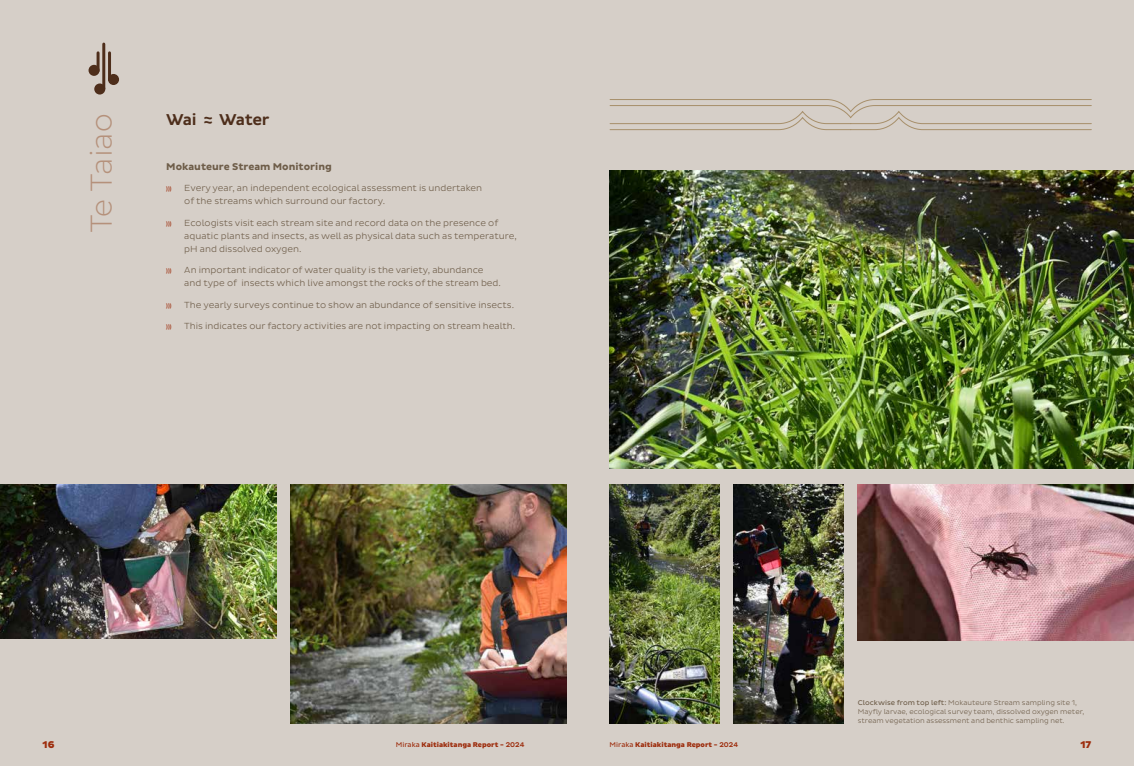
<style>
.page{position:relative;width:1134px;height:766px;background:#fff}
.page>*{position:absolute;margin:0;border:0;box-sizing:border-box;transform-origin:0 0}
.t1{font:300 30px "Montserrat";color:#b5917b}
.t2{font:500 16px "Pluto Sans";letter-spacing:-.025em;color:#4e2e1b}
.t3{font:700 10px "Pluto Sans";color:#6e5d49}
.t4{font:800 10px "Pluto Sans";color:#9d2d0d}
.t5{font:300 9px/13px "Pluto Sans";color:#6e5d49}
.t6{font:300 7px/9px "Pluto Sans";color:#6e5d49}
.t7{font:800 7px "Pluto Sans";color:#9d2d0d}
.t8{font:500 6px "Pluto Sans Cond";color:#9d2d0d}
.s1{font-weight:400}
.s2{font-weight:500}
</style>
<div class="page">
<div style="left:0;top:0;width:1134px;height:765px;background:#d6cfc8"></div>
<img style="left:858px;top:484px;width:276px;height:156px">
<img style="left:0;top:484px;width:276px;height:154px">
<img style="left:291px;top:484px;width:276px;height:239px">
<img style="left:609px;top:484px;width:110px;height:239px">
<img style="left:734px;top:484px;width:109px;height:239px">
<img style="left:609px;top:170px;width:525px;height:298px">
<svg style="left:609px;top:99px;width:483px;height:31px"></svg>
<hr style="left:108px;top:53px;width:3px;height:27px;background:#4e2e1b">
<div style="left:108px;top:74px;width:11px;height:11px;background:#4e2e1b;border-radius:50%"></div>
<hr style="left:102px;top:44px;width:3px;height:45px;background:#4e2e1b">
<div style="left:94px;top:83px;width:11px;height:11px;background:#4e2e1b;border-radius:50%"></div>
<hr style="left:97px;top:53px;width:3px;height:18px;background:#4e2e1b">
<div style="left:89px;top:65px;width:11px;height:11px;background:#4e2e1b;border-radius:50%"></div>
<h1 class="t1" style="left:81px;top:232px;width:120px;rotate:-90deg">Te Taiao</h1>
<h2 class="t2" style="left:166px;top:111px;width:105px">Wai ≈ Water</h2>
<p class="t3" style="left:166px;top:160px;width:167px">Mokauteure Stream Monitoring</p>
<p class="t8" style="left:166px;top:186px;width:7px">)))</p>
<p class="t5" style="left:184px;top:182px;width:299px">Every year, an independent ecological assessment is undertaken of the streams which surround our factory.</p>
<p class="t8" style="left:166px;top:220px;width:7px">)))</p>
<p class="t5" style="left:184px;top:216px;width:334px">Ecologists visit each stream site and record data on the presence of aquatic plants and insects, as well as physical data such as temperature, pH and dissolved oxygen.</p>
<p class="t8" style="left:166px;top:268px;width:7px">)))</p>
<p class="t5" style="left:184px;top:264px;width:318px">An important indicator of water quality is the variety, abundance and type of insects which live amongst the rocks of the stream bed.</p>
<p class="t8" style="left:166px;top:302px;width:7px">)))</p>
<p class="t5" style="left:184px;top:298px;width:331px">The yearly surveys continue to show an abundance of sensitive insects.</p>
<p class="t8" style="left:166px;top:324px;width:7px">)))</p>
<p class="t5" style="left:184px;top:320px;width:332px">This indicates our factory activities are not impacting on stream health.</p>
<p class="t6" style="left:858px;top:698px;width:228px"><span class="s1">Clockwise from top left:</span> Mokauteure Stream sampling site 1,<br>Mayfly larvae, ecological survey team, dissolved oxygen meter, stream vegetation assessment and benthic sampling net.</p>
<p class="t4" style="left:43px;top:739px;width:14px">16</p>
<p class="t7" style="left:396px;top:740px;width:130px"><span class="s1">Miraka</span> Kaitiakitanga Report - <span class="s2">2024</span></p>
<p class="t7" style="left:610px;top:740px;width:130px"><span class="s1">Miraka</span> Kaitiakitanga Report - <span class="s2">2024</span></p>
<p class="t4" style="left:1080px;top:739px;width:12px">17</p>
</div>
